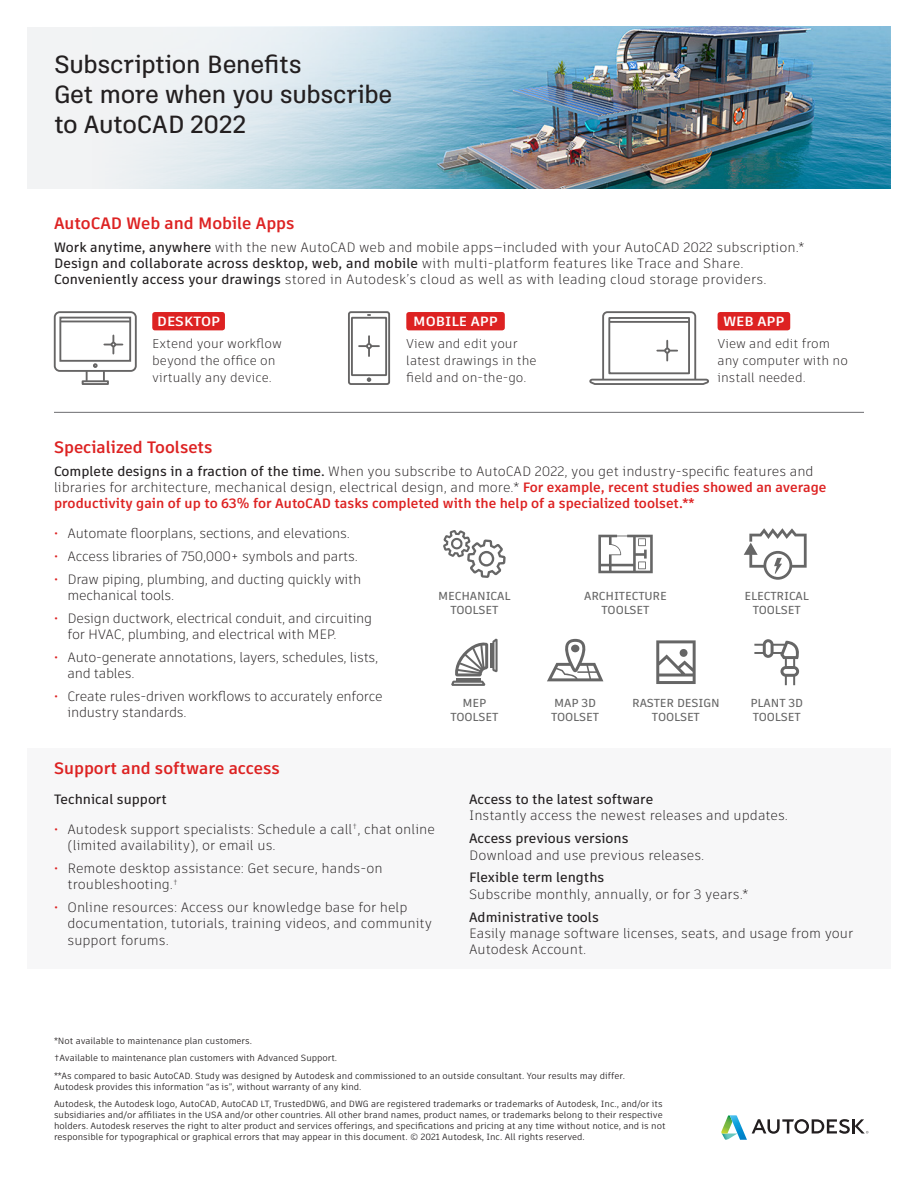
<style>
.page{position:relative;width:918px;height:1188px;background:#fff}
.page>*{position:absolute;margin:0;border:0;box-sizing:border-box;transform-origin:0 0}
.t1{font:500 24.75px/30px "Artifakt Legend";letter-spacing:-.02em;color:#231f20}
.medium_body{font:700 16.5px "Artifakt Element";color:#d22}
.medium_body-2{font:300 13.5px/16.2px "Artifakt Element";color:#231f20}
.medium_body-3{font:300 13.5px/16.2px "Artifakt Element";letter-spacing:-.02em;color:#231f20}
.medium_body-4{font:500 13.5px "Artifakt Element";color:#231f20}
.medium_body-5{font:700 13.35px "Artifakt Element";color:#fff;scale:1.06 1}
.medium_body-6{font:300 12.75px/17.2px "Artifakt Element";color:#231f20}
.medium_body-7{font:500 11.55px/14px "Artifakt Element";letter-spacing:-.01em;color:#666;text-align:center}
.t2{font:9px/10.8px "Artifakt Element";color:#231f20}
.s1{font-weight:500}
.s2{font-weight:300}
.s3{font-weight:700;color:#d22}
.s4{font-weight:400;color:#d22}
</style>
<div class="page">
<svg style="left:721px;top:1115px;width:147px;height:25px"></svg>
<img style="left:27px;top:27px;width:864px;height:162px">
<hr style="left:54px;top:412px;width:810px;height:1px;background:#6c6d70">
<div style="left:152px;top:312px;width:73px;height:18px;background:#d22;border-radius:3px"></div>
<div style="left:406px;top:312px;width:99px;height:18px;background:#d22;border-radius:3px"></div>
<div style="left:718px;top:312px;width:72px;height:18px;background:#d22;border-radius:3px"></div>
<div style="left:86px;top:368px;width:19px;height:16px;background:#fff;border:2px solid #666565"></div>
<div style="left:55px;top:312px;width:81px;height:59px;background:#fff;border-radius:5px"></div>
<div style="left:54px;top:311px;width:83px;height:61px;border:2px solid #666565;border-radius:5px"></div>
<svg style="left:59px;top:316px;width:73px;height:52px"></svg>
<svg style="left:82px;top:380px;width:27px;height:5px"></svg>
<div style="left:348px;top:311px;width:42px;height:74px;border:2px solid #666565;border-radius:2px"></div>
<div style="left:351px;top:317px;width:36px;height:59px;border:2px solid #666565"></div>
<hr style="left:368px;top:336px;width:2px;height:20px;background:#666565">
<hr style="left:359px;top:345px;width:20px;height:2px;background:#666565">
<svg style="left:366px;top:343px;width:6px;height:6px"></svg>
<svg style="left:367px;top:377px;width:4px;height:5px"></svg>
<hr style="left:60px;top:321px;width:70px;height:1px;background:#666565">
<svg style="left:589px;top:311px;width:120px;height:74px"></svg>
<hr style="left:610px;top:321px;width:79px;height:2px;background:#666565">
<div style="left:27px;top:748px;width:864px;height:221px;background:#f7f7f8"></div>
<svg style="left:547px;top:639px;width:56px;height:42px"></svg>
<div style="left:571px;top:645px;width:8px;height:7px;background:#666;border-radius:50%"></div>
<svg style="left:451px;top:639px;width:47px;height:47px"></svg>
<svg style="left:656px;top:640px;width:40px;height:44px"></svg>
<svg style="left:754px;top:639px;width:46px;height:46px"></svg>
<svg style="left:744px;top:528px;width:63px;height:52px"></svg>
<svg style="left:598px;top:535px;width:55px;height:38px"></svg>
<svg style="left:443px;top:530px;width:63px;height:48px"></svg>
<p class="t1" style="left:54px;top:50px;width:340px">Subscription Benefits<br>Get more when you subscribe to AutoCAD 2022</p>
<p class="medium_body" style="left:54px;top:212px;width:242px">AutoCAD Web and Mobile Apps</p>
<p class="medium_body-2" style="left:54px;top:239px;width:752px"><span class="s1">Work anytime, anywhere</span> with the new AutoCAD web and mobile apps—included with your AutoCAD 2022 subscription.*</p>
<p class="medium_body-4" style="left:54px;top:254px;width:691px">Design and collaborate across desktop, web, and mobile <span class="s2">with multi-platform features like Trace and Share.</span></p>
<p class="medium_body-2" style="left:54px;top:271px;width:714px"><span class="s1">Conveniently access your drawings</span> stored in Autodesk’s cloud as well as with leading cloud storage providers.</p>
<p class="medium_body-5" style="left:157px;top:312px;width:61px">DESKTOP</p>
<p class="medium_body-6" style="left:152px;top:335px;width:131px">Extend your workflow beyond the office on virtually any device.</p>
<p class="medium_body-5" style="left:413px;top:312px;width:81px">MOBILE APP</p>
<p class="medium_body-6" style="left:406px;top:335px;width:132px">View and edit your latest drawings in the field and on-the-go.</p>
<p class="medium_body-5" style="left:723px;top:312px;width:59px">WEB APP</p>
<p class="medium_body-6" style="left:718px;top:335px;width:132px">View and edit from any computer with no install needed.</p>
<p class="medium_body" style="left:54px;top:435px;width:160px">Specialized Toolsets</p>
<p class="medium_body-2" style="left:54px;top:463px;width:774px"><span class="s1">Complete designs in a fraction of the time.</span> When you subscribe to AutoCAD 2022, you get industry-specific features and libraries for architecture, mechanical design, electrical design, and more.* <span class="s3">For example, recent studies showed an average productivity gain of up to 63% for AutoCAD tasks completed with the help of a specialized toolset.**</span></p>
<p class="medium_body-3" style="left:54px;top:525px;width:298px"><span class="s4">•</span> Automate floorplans, sections, and elevations.</p>
<p class="medium_body-3" style="left:54px;top:548px;width:305px"><span class="s4">•</span> Access libraries of 750,000+ symbols and parts.</p>
<p class="medium_body-3" style="left:68px;top:571px;width:295px;text-indent:-14px"><span class="s4">•</span> Draw piping, plumbing, and ducting quickly with mechanical tools.</p>
<p class="medium_body-3" style="left:68px;top:610px;width:306px;text-indent:-14px"><span class="s4">•</span> Design ductwork, electrical conduit, and circuiting for HVAC, plumbing, and electrical with MEP.</p>
<p class="medium_body-3" style="left:68px;top:649px;width:312px;text-indent:-14px"><span class="s4">•</span> Auto-generate annotations, layers, schedules, lists, and tables.</p>
<p class="medium_body-3" style="left:68px;top:688px;width:317px;text-indent:-14px"><span class="s4">•</span> Create rules-driven workflows to accurately enforce industry standards.</p>
<p class="medium_body-7" style="left:584px;top:589px;width:84px">ARCHITECTURE<br>TOOLSET</p>
<p class="medium_body-7" style="left:745px;top:589px;width:66px">ELECTRICAL<br>TOOLSET</p>
<p class="medium_body-7" style="left:438px;top:589px;width:74px">MECHANICAL<br>TOOLSET</p>
<p class="medium_body-7" style="left:450px;top:696px;width:49px">MEP<br>TOOLSET</p>
<p class="medium_body-7" style="left:632px;top:696px;width:89px">RASTER DESIGN<br>TOOLSET</p>
<p class="medium_body-7" style="left:750px;top:696px;width:54px;text-align:left">PLANT 3D<br>TOOLSET</p>
<p class="medium_body-7" style="left:551px;top:696px;width:49px;text-align:left">MAP 3D<br>TOOLSET</p>
<p class="medium_body" style="left:54px;top:757px;width:227px">Support and software access</p>
<p class="medium_body-4" style="left:54px;top:790px;width:114px">Technical support</p>
<p class="medium_body-2" style="left:68px;top:821px;width:369px;text-indent:-14px"><span class="s4">•</span> Autodesk support specialists: Schedule a call<sup>†</sup>, chat online (limited availability), or email us.</p>
<p class="medium_body-2" style="left:68px;top:860px;width:317px;text-indent:-14px"><span class="s4">•</span> Remote desktop assistance: Get secure, hands-on troubleshooting.<sup>†</sup></p>
<p class="medium_body-2" style="left:68px;top:899px;width:366px;text-indent:-14px"><span class="s4">•</span> Online resources: Access our knowledge base for help documentation, tutorials, training videos, and community support forums.</p>
<p class="medium_body-4" style="left:469px;top:790px;width:186px">Access to the latest software</p>
<p class="medium_body-2" style="left:469px;top:808px;width:321px">Instantly access the newest releases and updates.</p>
<p class="medium_body-4" style="left:469px;top:829px;width:161px">Access previous versions</p>
<p class="medium_body-2" style="left:469px;top:847px;width:237px">Download and use previous releases.</p>
<p class="medium_body-4" style="left:469px;top:868px;width:137px">Flexible term lengths</p>
<p class="medium_body-2" style="left:469px;top:886px;width:281px">Subscribe monthly, annually, or for 3 years.*</p>
<p class="medium_body-4" style="left:469px;top:907px;width:131px">Administrative tools</p>
<p class="medium_body-2" style="left:469px;top:925px;width:386px">Easily manage software licenses, seats, and usage from your<br>Autodesk Account.</p>
<p class="t2" style="left:54px;top:1035px;width:200px">*Not available to maintenance plan customers.</p>
<p class="t2" style="left:54px;top:1053px;width:285px">†Available to maintenance plan customers with Advanced Support.</p>
<p class="t2" style="left:54px;top:1070px;width:572px">**As compared to basic AutoCAD. Study was designed by Autodesk and commissioned to an outside consultant. Your results may differ.<br>Autodesk provides this information “as is”, without warranty of any kind.</p>
<p class="t2" style="left:54px;top:1099px;width:613px">Autodesk, the Autodesk logo, AutoCAD, AutoCAD LT, TrustedDWG, and DWG are registered trademarks or trademarks of Autodesk, Inc., and/or its subsidiaries and/or affiliates in the USA and/or other countries. All other brand names, product names, or trademarks belong to their respective holders. Autodesk reserves the right to alter product and services offerings, and specifications and pricing at any time without notice, and is not responsible for typographical or graphical errors that may appear in this document. © 2021 Autodesk, Inc. All rights reserved.</p>
</div>
